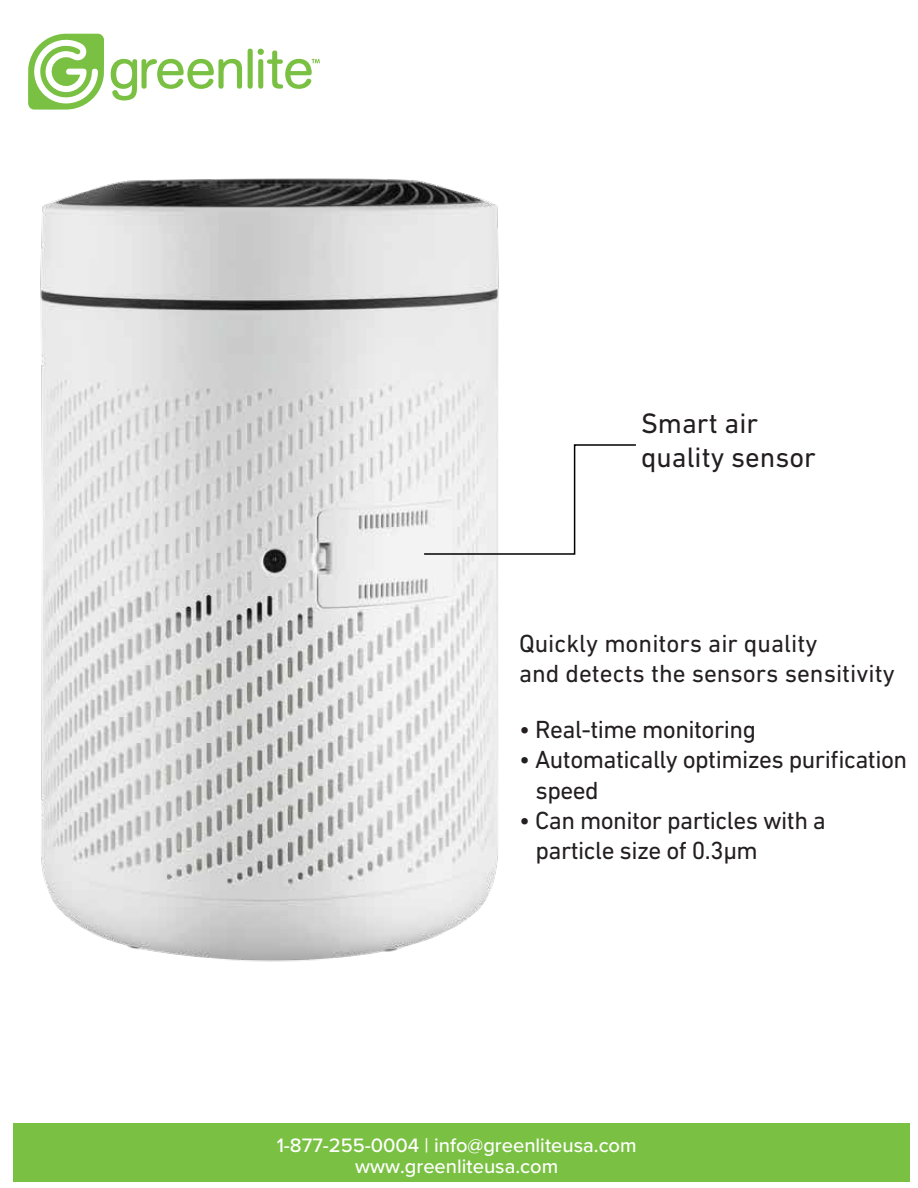
<style>
.page{position:relative;width:918px;height:1188px;background:#fff}
.page>*{position:absolute;margin:0;border:0;box-sizing:border-box;transform-origin:0 0}
.t1{font:28.65px/34.3px "DIN Next LT Pro";color:#231f20}
.t2{font:25.2px/30.3px "DIN Next LT Pro";letter-spacing:-.02em;color:#231f20}
.t3{font:25.2px/30.3px "DIN Next LT Pro";color:#231f20}
.t4{font:500 20.1px/20.5px "Proxima Nova";color:#fff;text-align:center}
</style>
<div class="page">
<div style="left:13px;top:1123px;width:897px;height:59px;background:#7ac143"></div>
<img style="left:28px;top:33px;width:471px;height:929px">
<svg style="left:423px;top:444px;width:213px;height:111px"></svg>
<p class="t1" style="left:641px;top:406px;width:176px">Smart air quality sensor</p>
<p class="t3" style="left:519px;top:628px;width:377px">Quickly monitors air quality<br>and detects the sensors sensitivity</p>
<p class="t2" style="left:519px;top:714px;width:238px">• Real-time monitoring</p>
<p class="t2" style="left:536px;top:744px;width:373px;text-indent:-16px">• Automatically optimizes purification speed</p>
<p class="t2" style="left:536px;top:805px;width:292px;text-indent:-16px">• Can monitor particles with a particle size of 0.3µm</p>
<p class="t4" style="left:277px;top:1134px;width:362px">1-877-255-0004 | info@greenliteusa.com www.greenliteusa.com</p>
</div>
